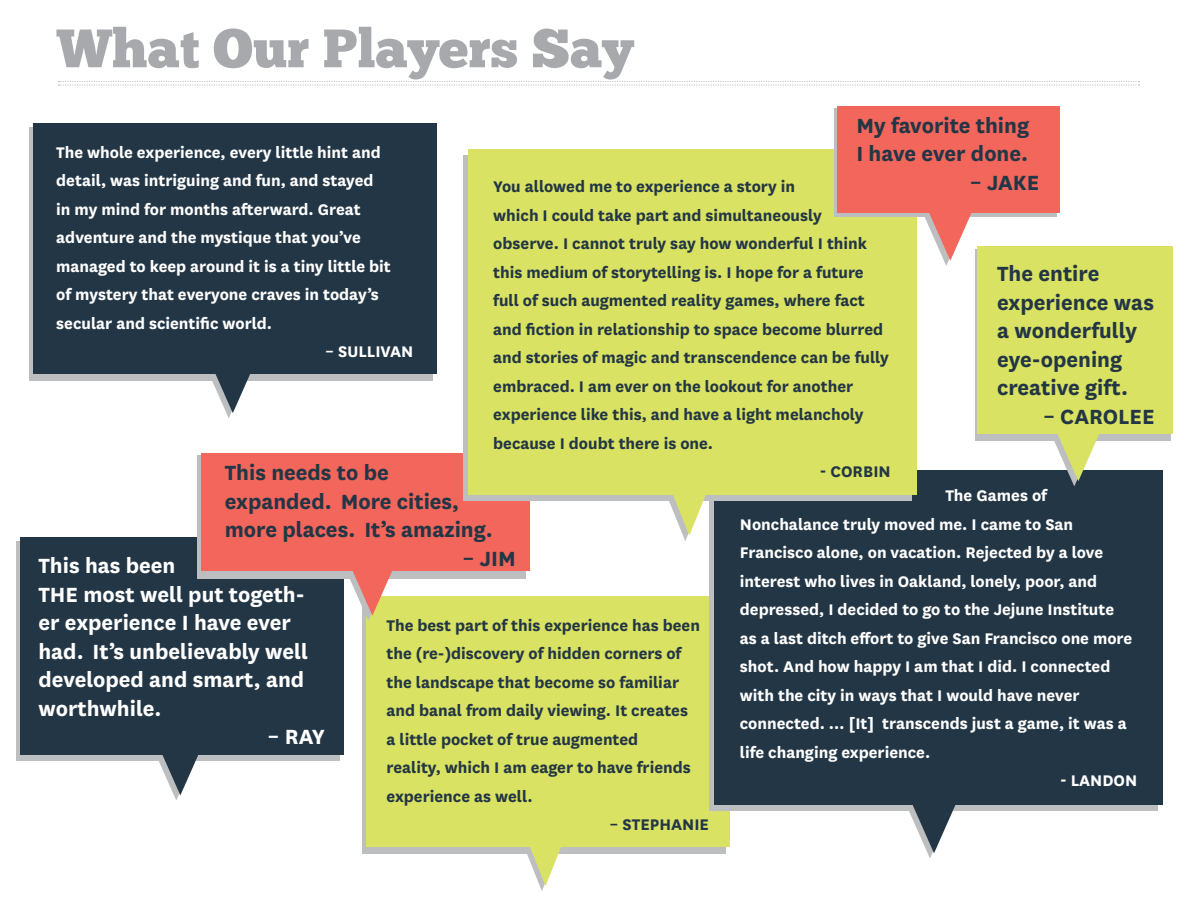
<style>
.page{position:relative;width:1188px;height:918px;background:#fff}
.page>*{position:absolute;margin:0;border:0;box-sizing:border-box;transform-origin:0 0}
.t1{font:54px "Chunk Five";color:#a7a9ac}
.t2{font:700 24px/28.5px "National";color:#233645}
.t3{font:700 24px/28.5px "National";color:#fff}
.t4{font:700 18px/28.5px "National";color:#233645}
.t5{font:700 18px/28.5px "National";color:#fff}
</style>
<div class="page">
<div style="left:362px;top:601px;width:364px;height:253px;background:#bcbec0"></div>
<div style="left:366px;top:596px;width:364px;height:251px;background:#d9e262"></div>
<svg style="left:527px;top:847px;width:34px;height:44px"></svg>
<svg style="left:709px;top:501px;width:449px;height:309px;background:#a2a7ab"></svg>
<div style="left:715px;top:470px;width:448px;height:334px;background:#233645"></div>
<svg style="left:908px;top:804px;width:48px;height:54px"></svg>
<svg style="left:58px;top:81px;width:1081px;height:5px"></svg>
<div style="left:16px;top:541px;width:324px;height:219px;background:#bcbec0"></div>
<div style="left:20px;top:537px;width:324px;height:218px;background:#233645"></div>
<svg style="left:154px;top:755px;width:48px;height:46px"></svg>
<div style="left:197px;top:456px;width:329px;height:123px;background:#bcbec0"></div>
<div style="left:201px;top:454px;width:329px;height:117px;background:#f2665b"></div>
<svg style="left:350px;top:571px;width:42px;height:50px"></svg>
<div style="left:463px;top:156px;width:449px;height:345px;background:#bcbec0"></div>
<div style="left:468px;top:149px;width:449px;height:346px;background:#d9e262"></div>
<svg style="left:669px;top:495px;width:42px;height:46px"></svg>
<div style="left:29px;top:128px;width:404px;height:253px;background:#bcbec0"></div>
<div style="left:34px;top:123px;width:403px;height:251px;background:#233645"></div>
<svg style="left:212px;top:374px;width:38px;height:44px"></svg>
<div style="left:975px;top:249px;width:196px;height:192px;background:#bcbec0"></div>
<div style="left:977px;top:246px;width:196px;height:188px;background:#d9e262"></div>
<svg style="left:1054px;top:434px;width:45px;height:52px"></svg>
<div style="left:834px;top:108px;width:223px;height:109px;background:#bcbec0"></div>
<div style="left:837px;top:106px;width:223px;height:107px;background:#f2665b"></div>
<svg style="left:925px;top:213px;width:47px;height:53px"></svg>
<h1 class="t1" style="left:57px;top:23px;width:578px">What Our Players Say</h1>
<h2 class="t2" style="left:856px;top:109px;width:174px">My favorite thing<br>I have ever done.</h2>
<h2 class="t2" style="left:970px;top:166px;width:71px">– Jake</h2>
<p class="t5" style="left:56px;top:137px;width:336px">The whole experience, every little hint and detail, was intriguing and fun, and stayed in my mind for months afterward. Great adventure and the mystique that you’ve managed to keep around it is a tiny little bit of mystery that everyone craves in today’s secular and scientific world.</p>
<p class="t5" style="left:325px;top:336px;width:90px">– Sullivan</p>
<p class="t4" style="left:493px;top:171px;width:397px">You allowed me to experience a story in<br>which I could take part and simultaneously observe. I cannot truly say how wonderful I think this medium of storytelling is. I hope for a future full of such augmented reality games, where fact and fiction in relationship to space become blurred and stories of magic and transcendence can be fully embraced. I am ever on the lookout for another experience like this, and have a light melancholy because I doubt there is one.</p>
<p class="t4" style="left:820px;top:456px;width:72px">- Corbin</p>
<h2 class="t2" style="left:997px;top:258px;width:158px">The entire experience was a wonderfully eye-opening creative gift.</h2>
<h2 class="t2" style="left:1043px;top:400px;width:113px">– Carolee</h2>
<h2 class="t2" style="left:225px;top:457px;width:269px">This needs to be expanded. More cities, more places. It’s amazing.</h2>
<h2 class="t2" style="left:463px;top:543px;width:41px">– Jim</h2>
<p class="t5" style="left:740px;top:480px;width:394px;text-indent:206px">The Games of Nonchalance truly moved me. I came to San Francisco alone, on vacation. Rejected by a love interest who lives in Oakland, lonely, poor, and depressed, I decided to go to the Jejune Institute as a last ditch effort to give San Francisco one more shot. And how happy I am that I did. I connected with the city in ways that I would have never connected. … [It] transcends just a game, it was a life changing experience.</p>
<p class="t5" style="left:1060px;top:765px;width:79px">- Landon</p>
<h2 class="t3" style="left:38px;top:550px;width:271px">This has been<br>THE most well put togeth&shy;er experience I have ever had. It’s unbelievably well developed and smart, and worthwhile.</h2>
<h2 class="t3" style="left:267px;top:721px;width:59px">– Ray</h2>
<p class="t4" style="left:386px;top:610px;width:315px">The best part of this experience has been the (re-)discovery of hidden corners of the landscape that become so familiar and banal from daily viewing. It creates a little pocket of true augmented<br>reality, which I am eager to have friends experience as well.</p>
<p class="t4" style="left:610px;top:809px;width:101px">– Stephanie</p>
</div>
